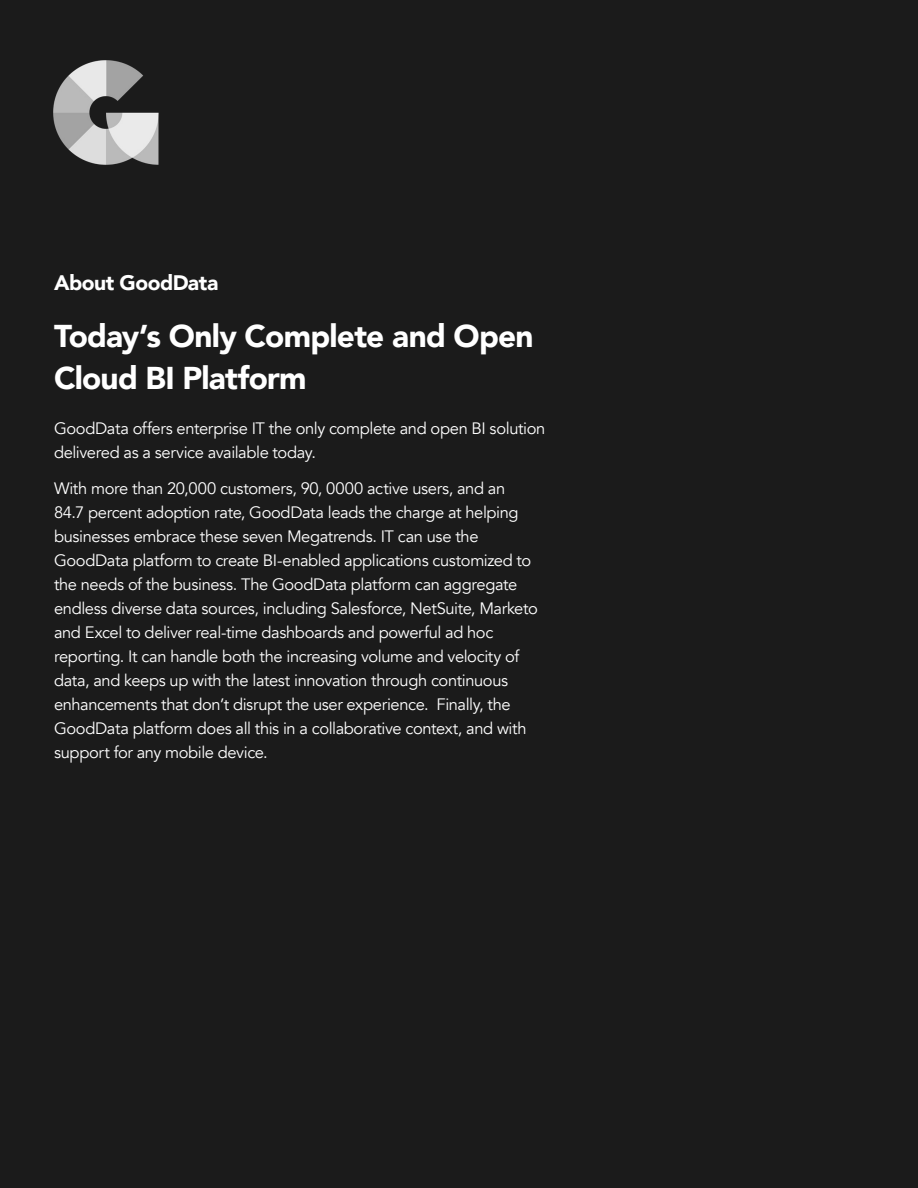
<style>
.page{position:relative;width:918px;height:1188px;background:#1b1b1b}
.page>*{position:absolute;margin:0;border:0;box-sizing:border-box;transform-origin:0 0}
.t1{font:900 31.5px/42px "Avenir";letter-spacing:-.025em;color:#fff}
.t2{font:900 21px "Avenir";letter-spacing:-.025em;color:#fff}
.t3{font:16.5px/24px "Avenir";letter-spacing:-.025em;color:#fff}
</style>
<div class="page">
<img style="left:53px;top:60px;width:106px;height:105px">
<p class="t2" style="left:54px;top:264px;width:166px">About GoodData</p>
<p class="t1" style="left:54px;top:314px;width:481px">Today’s Only Complete and Open<br>Cloud BI Platform</p>
<p class="t3" style="left:54px;top:416px;width:493px">GoodData offers enterprise IT the only complete and open BI solution delivered as a service available today.</p>
<p class="t3" style="left:54px;top:476px;width:485px">With more than 20,000 customers, 90, 0000 active users, and an 84.7 percent adoption rate, GoodData leads the charge at helping businesses embrace these seven Megatrends. IT can use the GoodData platform to create BI-enabled applications customized to the needs of the business. The GoodData platform can aggregate endless diverse data sources, including Salesforce, NetSuite, Marketo and Excel to deliver real-time dashboards and powerful ad hoc reporting. It can handle both the increasing volume and velocity of data, and keeps up with the latest innovation through continuous enhancements that don’t disrupt the user experience. Finally, the GoodData platform does all this in a collaborative context, and with support for any mobile device.</p>
</div>
